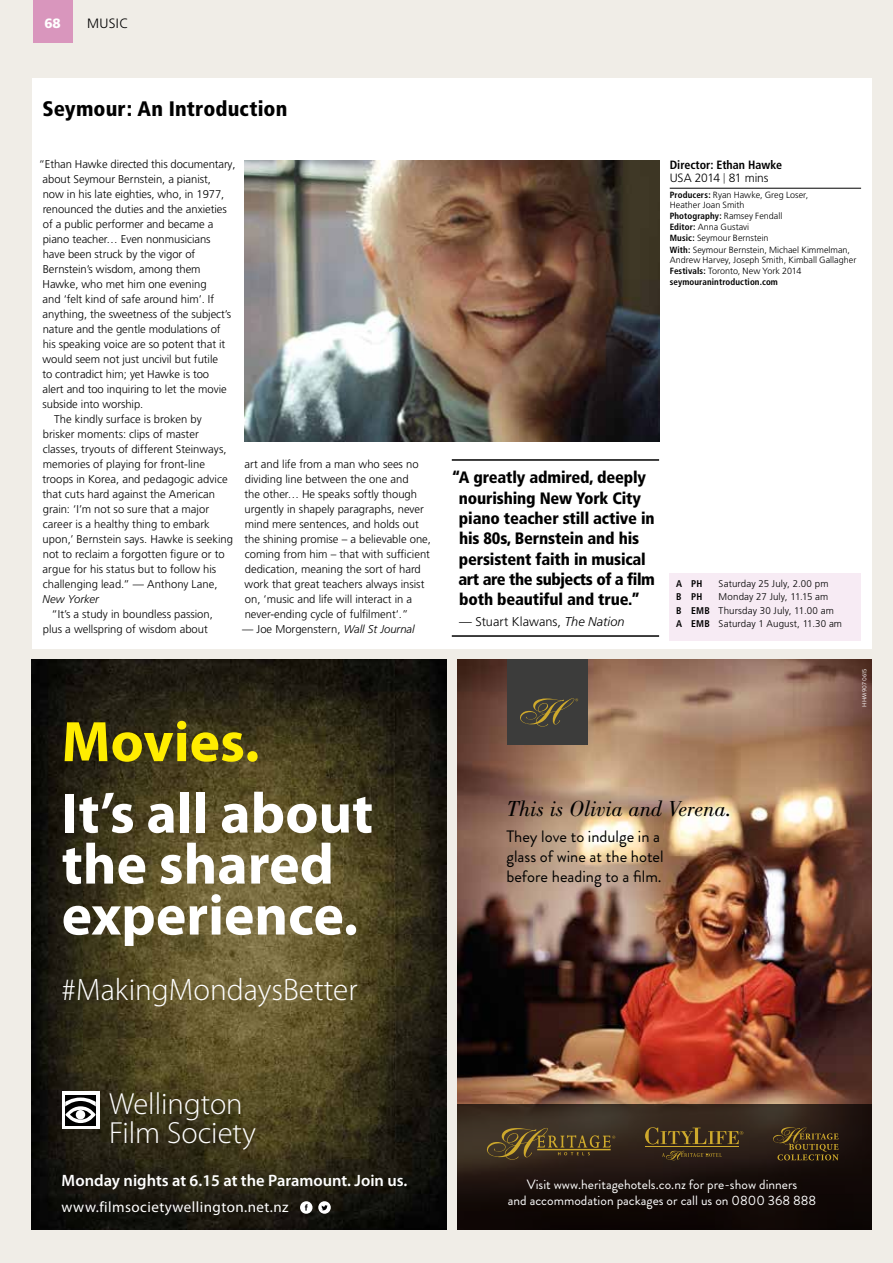
<style>
.page{position:relative;width:893px;height:1263px;background:#f0ede7}
.page>*{position:absolute;margin:0;border:0;box-sizing:border-box;transform-origin:0 0}
.t1{font:700 57.6px/51px "Myriad Pro";color:#fff}
.t2{font:700 57.6px "Myriad Pro";color:#ffed00}
.t3{font:300 31.2px "Myriad Pro";color:#fff}
.t4{font:300 30.6px/28.8px "Myriad Pro";color:#fff}
.t5{font:italic 22.5px "Bodoni";color:#000}
.t6{font:900 condensed 21px "Frutiger";letter-spacing:.005em;color:#000}
.t7{font:900 condensed 16.5px/20.4px "Frutiger LT Std";letter-spacing:-.01em;color:#000;text-align:center}
.t8{font:16.5px/19.8px "Brandon Grotesque";color:#000}
.t9{font:600 16.5px "Myriad Pro";color:#fff}
.t10{font:15px "Myriad Pro";letter-spacing:.03em;color:#fff}
.t11{font:13.5px/16.2px "Brandon Grotesque";color:#fff;text-align:center}
.t12{font:300 13.5px "Frutiger";letter-spacing:.03em;color:#000}
.t13{font:900 13.5px "Frutiger";color:#fff}
.t14{font:300 12.75px "Frutiger";color:#000}
.t15{font:700 condensed 12px/13.2px "Frutiger";color:#000}
.t16{font:300 11.25px/15px "Frutiger LT Pro";color:#000}
.t17{font:italic 300 11.25px "Frutiger";letter-spacing:.005em;color:#000}
.t18{font:300 9.75px/13.5px "Frutiger";letter-spacing:.01em;color:#000}
.t19{font:700 condensed 9.75px "Frutiger";color:#000}
.t20{font:300 9px/11.1px "Frutiger LT Pro";color:#000}
.t21{font:700 condensed 9px "Frutiger";letter-spacing:.01em;color:#000}
.t22{font:6px "Brandon Grotesque";color:#fff}
.s1{font-family:"Frutiger";font-style:italic}
.s2{font-weight:300;font-stretch:normal}
.s3{font-weight:300;font-size:10.5px}
.s4{font-family:"Frutiger";font-weight:700;font-stretch:condensed}
.s5{font-style:italic}
.s6{font-weight:700;font-stretch:condensed}
</style>
<div class="page">
<div style="left:33px;top:0;width:40px;height:43px;background:#d996bd"></div>
<div style="left:32px;top:78px;width:840px;height:570px;background:#fff"></div>
<img style="left:457px;top:659px;width:415px;height:445px">
<div style="left:508px;top:659px;width:80px;height:85px;background:#3c3c3b"></div>
<svg style="left:520px;top:698px;width:58px;height:29px"></svg>
<svg style="left:457px;top:1104px;width:415px;height:125px;background:#1f1510"></svg>
<svg style="left:487px;top:1128px;width:128px;height:32px;background:#544424"></svg>
<svg style="left:645px;top:1127px;width:98px;height:17px;background:#57441f"></svg>
<hr style="left:645px;top:1146px;width:94px;height:1px;background:#cea92c">
<svg style="left:662px;top:1151px;width:60px;height:9px"></svg>
<svg style="left:773px;top:1127px;width:66px;height:33px;background:#453418"></svg>
<img style="left:32px;top:659px;width:414px;height:570px">
<div style="left:62px;top:1091px;width:37px;height:38px;background:#fff"></div>
<div style="left:65px;top:1095px;width:31px;height:30px;background:#000"></div>
<svg style="left:65px;top:1097px;width:31px;height:9px"></svg>
<svg style="left:65px;top:1106px;width:31px;height:17px"></svg>
<svg style="left:70px;top:1109px;width:21px;height:11px"></svg>
<div style="left:76px;top:1110px;width:9px;height:9px;background:#fff;border-radius:50%"></div>
<svg style="left:318px;top:1201px;width:13px;height:13px"></svg>
<svg style="left:321px;top:1205px;width:7px;height:5px"></svg>
<svg style="left:300px;top:1201px;width:13px;height:13px"></svg>
<svg style="left:305px;top:1204px;width:3px;height:6px"></svg>
<hr style="left:670px;top:188px;width:191px;height:1px;background:#000">
<img style="left:244px;top:161px;width:415px;height:281px">
<hr style="left:452px;top:459px;width:207px;height:2px;background:#000">
<hr style="left:452px;top:635px;width:207px;height:2px;background:#000">
<div style="left:670px;top:573px;width:191px;height:68px;background:#f7ebf4"></div>
<p class="t13" style="left:44px;top:15px;width:18px">68</p>
<p class="t12" style="left:87px;top:15px;width:43px">MUSIC</p>
<h3 class="t6" style="left:43px;top:96px;width:246px">Seymour: An Introduction</h3>
<p class="t16" style="left:39px;top:157px;width:198px">“Ethan Hawke directed this documentary,</p>
<p class="t16" style="left:43px;top:172px;width:170px">about Seymour Bernstein, a pianist,</p>
<p class="t16" style="left:43px;top:187px;width:183px">now in his late eighties, who, in 1977,</p>
<p class="t16" style="left:43px;top:202px;width:186px">renounced the duties and the anxieties</p>
<p class="t16" style="left:43px;top:217px;width:172px">of a public performer and became a</p>
<p class="t16" style="left:43px;top:232px;width:169px">piano teacher… Even nonmusicians</p>
<p class="t16" style="left:43px;top:247px;width:154px">have been struck by the vigor of</p>
<p class="t16" style="left:43px;top:262px;width:159px">Bernstein’s wisdom, among them</p>
<p class="t16" style="left:43px;top:277px;width:166px">Hawke, who met him one evening</p>
<p class="t16" style="left:43px;top:292px;width:173px">and ‘felt kind of safe around him’. If</p>
<p class="t16" style="left:43px;top:307px;width:190px">anything, the sweetness of the subject’s</p>
<p class="t16" style="left:43px;top:322px;width:179px">nature and the gentle modulations of</p>
<p class="t16" style="left:43px;top:337px;width:184px">his speaking voice are so potent that it</p>
<p class="t16" style="left:43px;top:352px;width:177px">would seem not just uncivil but futile</p>
<p class="t16" style="left:42px;top:367px;width:168px">to contradict him; yet Hawke is too</p>
<p class="t16" style="left:43px;top:382px;width:186px">alert and too inquiring to let the movie</p>
<p class="t16" style="left:43px;top:397px;width:102px">subside into worship.</p>
<p class="t16" style="left:54px;top:412px;width:149px">The kindly surface is broken by</p>
<p class="t16" style="left:43px;top:427px;width:158px">brisker moments: clips of master</p>
<p class="t16" style="left:43px;top:442px;width:185px">classes, tryouts of different Steinways,</p>
<p class="t16" style="left:43px;top:457px;width:164px">memories of playing for front-line</p>
<p class="t16" style="left:42px;top:472px;width:187px">troops in Korea, and pedagogic advice</p>
<p class="t16" style="left:42px;top:487px;width:174px">that cuts hard against the American</p>
<p class="t16" style="left:43px;top:502px;width:168px">grain: ‘I’m not so sure that a major</p>
<p class="t16" style="left:43px;top:517px;width:169px">career is a healthy thing to embark</p>
<p class="t16" style="left:43px;top:532px;width:192px">upon,’ Bernstein says. Hawke is seeking</p>
<p class="t16" style="left:43px;top:547px;width:183px">not to reclaim a forgotten figure or to</p>
<p class="t16" style="left:43px;top:562px;width:175px">argue for his status but to follow his</p>
<p class="t16" style="left:43px;top:577px;width:176px">challenging lead.” — Anthony Lane,</p>
<p class="t17" style="left:43px;top:593px;width:58px">New Yorker</p>
<p class="t16" style="left:43px;top:607px;width:172px;text-indent:9px">“It’s a study in boundless passion, plus a wellspring of wisdom about</p>
<p class="t16" style="left:244px;top:457px;width:188px">art and life from a man who sees no dividing line between the one and<br>the other… He speaks softly though urgently in shapely paragraphs, never mind mere sentences, and holds out the shining promise – a believable one, coming from him – that with sufficient dedication, meaning the sort of hard work that great teachers always insist on, ‘music and life will interact in a never-ending cycle of fulfilment‘.”</p>
<p class="t16" style="left:242px;top:622px;width:174px">— Joe Morgenstern, <span class="s1">Wall St Journal</span></p>
<h1 class="t2" style="left:62px;top:704px;width:199px">Movies.</h1>
<h1 class="t1" style="left:62px;top:786px;width:313px">It’s all about the shared experience.</h1>
<h2 class="t3" style="left:62px;top:970px;width:297px">#MakingMondaysBetter</h2>
<p class="t15" style="left:670px;top:159px;width:114px">Director: Ethan Hawke<br><span class="s2">USA 2014</span> <span class="s3">|</span> <span class="s2">81 mins</span></p>
<p class="t20" style="left:670px;top:190px;width:140px;line-height:10.2px"><span class="s4">Producers:</span> Ryan Hawke, Greg Loser,<br>Heather Joan Smith</p>
<p class="t20" style="left:670px;top:211px;width:182px"><span class="s4">Photography:</span> Ramsey Fendall<br><span class="s4">Editor:</span> Anna Gustavi<br><span class="s4">Music:</span> Seymour Bernstein<br><span class="s4">With:</span> Seymour Bernstein, Michael Kimmelman,</p>
<p class="t20" style="left:670px;top:254px;width:188px">Andrew Harvey, Joseph Smith, Kimball Gallagher<br><span class="s4">Festivals:</span> Toronto, New York 2014</p>
<p class="t21" style="left:670px;top:276px;width:110px">seymouranintroduction.com</p>
<h3 class="t7" style="left:452px;top:467px;width:205px">“A greatly admired, deeply nourishing New York City piano teacher still active in his 80s, Bernstein and his persistent faith in musical art are the subjects of a film both beautiful and true.”</h3>
<p class="t14" style="left:459px;top:614px;width:167px">— Stuart Klawans, <span class="s5">The Nation</span></p>
<p class="t19" style="left:676px;top:578px;width:28px">A PH</p>
<p class="t18" style="left:719px;top:577px;width:111px">Saturday 25 July, 2.00 pm</p>
<p class="t19" style="left:676px;top:591px;width:28px">B PH</p>
<p class="t18" style="left:676px;top:590px;width:167px;text-indent:43px">Monday 27 July, 11.15 am<br><span class="s6">B EMB</span> Thursday 30 July, 11.00 am<br><span class="s6">A EMB</span> Saturday 1 August, 11.30 am</p>
<p class="t22" style="left:860px;top:707px;width:39px;rotate:-90deg">HHM907 0615</p>
<h3 class="t5" style="left:507px;top:796px;width:226px">This is Olivia and Verena.</h3>
<h3 class="t8" style="left:506px;top:827px;width:159px">They love to indulge in a glass of wine at the hotel before heading to a film.</h3>
<h3 class="t4" style="left:109px;top:1089px;width:148px">Wellington<br>Film Society</h3>
<h3 class="t9" style="left:62px;top:1170px;width:347px">Monday nights at 6.15 at the Paramount. Join us.</h3>
<h3 class="t10" style="left:62px;top:1197px;width:229px">www.filmsocietywellington.net.nz</h3>
<p class="t11" style="left:508px;top:1177px;width:310px">Visit www.heritagehotels.co.nz for pre-show dinners<br>and accommodation packages or call us on 0800 368 888</p>
</div>
